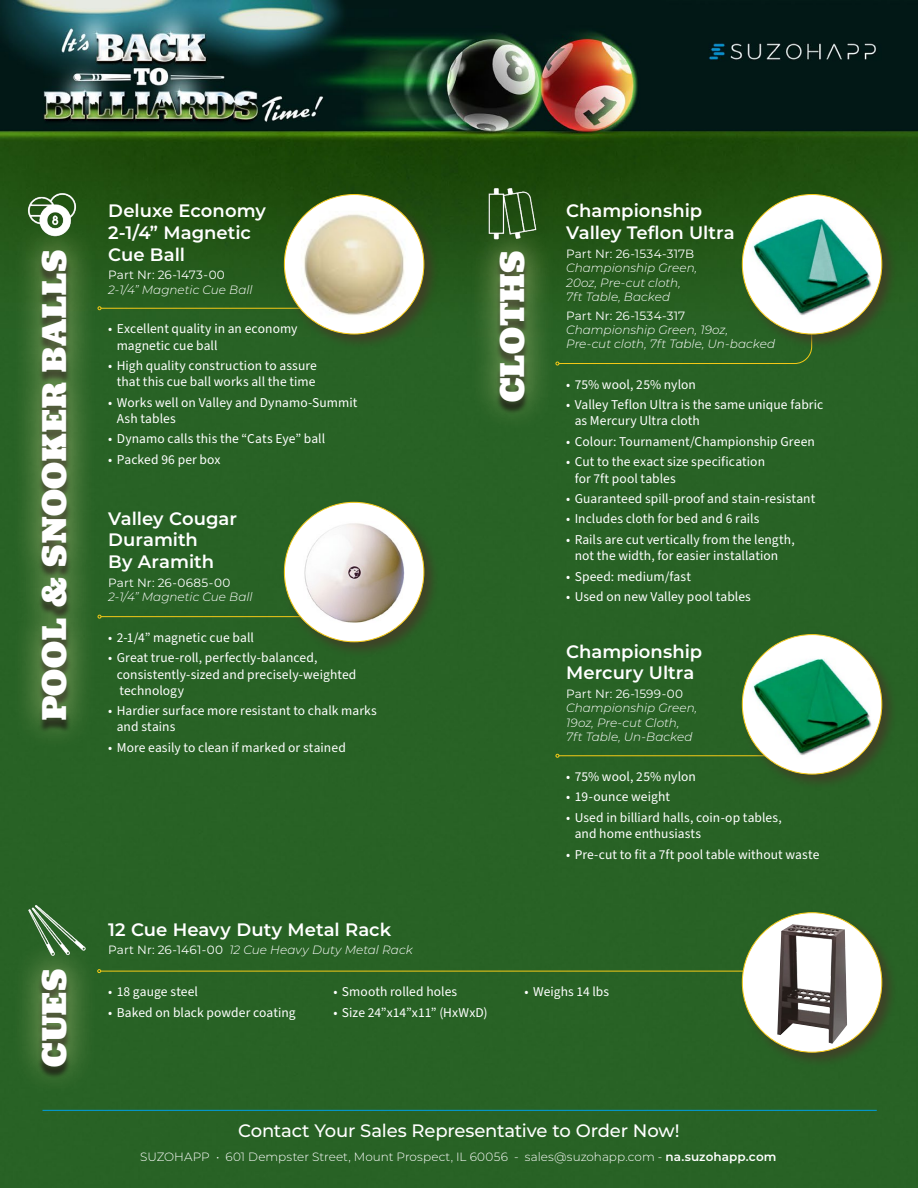
<style>
.page{position:relative;width:918px;height:1188px;background:#fff}
.page>*{position:absolute;margin:0;border:0;box-sizing:border-box;transform-origin:0 0}
.t1{font:900 36px "Jubilat";letter-spacing:.025em;color:#fff}
.t2{font:600 18px/21.6px "Montserrat";color:#fff}
.t3{font:500 18px "Montserrat";letter-spacing:-.01em;color:#fff}
.t4{font:13.5px/16.2px "Source Sans Pro";letter-spacing:.005em;color:#fff}
.t5{font:italic 300 12px/14.4px "Montserrat";color:#fff}
.t6{font:300 12px "Montserrat";letter-spacing:.005em;color:#fff}
.t7{font:12px "Montserrat";letter-spacing:.005em;color:#fff}
.t8{font:12px "Montserrat";letter-spacing:.03em;color:#fff}
.s1{font-weight:400;font-style:normal}
.s2{font-weight:600}
</style>
<div class="page">
<img style="left:0;top:0;width:918px;height:1188px">
<hr style="left:43px;top:1110px;width:834px;height:1px;background:#009fe3">
<hr style="left:101px;top:308px;width:218px;height:1px;background:#f6ca17">
<svg style="left:98px;top:306px;width:3px;height:4px"></svg>
<div style="left:556px;top:298px;width:256px;height:67px;background:#286124"></div>
<hr style="left:559px;top:755px;width:272px;height:1px;background:#f6ca17">
<svg style="left:556px;top:754px;width:3px;height:4px"></svg>
<div style="left:11px;top:221px;width:86px;height:529px;background:#fbf6b1;opacity:.75"></div>
<div style="left:469px;top:221px;width:86px;height:211px;background:#fbf6b1;opacity:.75"></div>
<div style="left:281px;top:192px;width:159px;height:158px;background:#463828;opacity:.75"></div>
<div style="left:284px;top:195px;width:140px;height:139px;background:#fff;border-radius:50%"></div>
<img style="left:301px;top:211px;width:106px;height:107px">
<div style="left:739px;top:192px;width:159px;height:158px;background:#463828;opacity:.75"></div>
<svg style="left:742px;top:195px;width:140px;height:139px"></svg>
<img style="left:749px;top:201px;width:126px;height:126px">
<div style="left:739px;top:632px;width:159px;height:158px;background:#463828;opacity:.75"></div>
<svg style="left:742px;top:635px;width:140px;height:139px"></svg>
<img style="left:749px;top:641px;width:126px;height:126px">
<hr style="left:101px;top:616px;width:215px;height:1px;background:#f6ca17">
<svg style="left:98px;top:615px;width:3px;height:4px"></svg>
<img style="left:15px;top:185px;width:75px;height:59px">
<img style="left:484px;top:185px;width:57px;height:57px">
<hr style="left:101px;top:971px;width:651px;height:1px;background:#f6ca17">
<svg style="left:98px;top:969px;width:3px;height:4px"></svg>
<div style="left:11px;top:939px;width:87px;height:157px;background:#fbf6b1;opacity:.75"></div>
<img style="left:22px;top:898px;width:69px;height:63px">
<div style="left:739px;top:910px;width:159px;height:158px;background:#463828;opacity:.75"></div>
<div style="left:742px;top:913px;width:140px;height:139px;background:#fff;border-radius:50%"></div>
<div style="left:281px;top:499px;width:159px;height:159px;background:#463828;opacity:.75"></div>
<div style="left:284px;top:502px;width:140px;height:140px;background:#fff;border-radius:50%"></div>
<img style="left:303px;top:521px;width:102px;height:102px">
<img style="left:777px;top:924px;width:70px;height:120px">
<h2 class="t2" style="left:108px;top:199px;width:159px">Deluxe Economy<br>2-1/4” Magnetic<br>Cue Ball</h2>
<p class="t7" style="left:108px;top:267px;width:118px">Part Nr: 26-1473-00</p>
<p class="t5" style="left:108px;top:282px;width:146px">2-1/4” Magnetic Cue Ball</p>
<h1 class="t1" style="left:31px;top:720px;width:472px;rotate:-90deg">POOL &amp; SNOOKER BALLS</h1>
<h1 class="t1" style="left:489px;top:402px;width:153px;rotate:-90deg">CLOTHS</h1>
<p class="t4" style="left:117px;top:321px;width:182px;text-indent:-9px">• Excellent quality in an economy magnetic cue ball</p>
<p class="t4" style="left:108px;top:358px;width:210px;text-align:center">• High quality construction to assure that this cue ball works all the time</p>
<p class="t4" style="left:117px;top:395px;width:242px;text-indent:-9px">• Works well on Valley and Dynamo-Summit<br>Ash tables</p>
<p class="t4" style="left:108px;top:431px;width:218px">• Dynamo calls this the “Cats Eye” ball</p>
<p class="t4" style="left:108px;top:452px;width:114px">• Packed 96 per box</p>
<h2 class="t2" style="left:108px;top:507px;width:130px">Valley Cougar<br>Duramith<br>By Aramith</h2>
<p class="t8" style="left:108px;top:574px;width:124px">Part Nr: 26-0685-00</p>
<p class="t5" style="left:108px;top:589px;width:146px">2-1/4” Magnetic Cue Ball</p>
<p class="t4" style="left:108px;top:630px;width:147px">• 2-1/4” magnetic cue ball</p>
<p class="t4" style="left:117px;top:650px;width:241px;text-indent:-9px">• Great true-roll, perfectly-balanced, consistently-sized and precisely-weighted technology</p>
<p class="t4" style="left:117px;top:703px;width:262px;text-indent:-9px">• Hardier surface more resistant to chalk marks and stains</p>
<p class="t4" style="left:108px;top:740px;width:239px">• More easily to clean if marked or stained</p>
<h2 class="t2" style="left:566px;top:199px;width:170px">Championship<br>Valley Teflon Ultra</h2>
<p class="t7" style="left:566px;top:245px;width:130px">Part Nr: 26-1534-317B</p>
<p class="t5" style="left:566px;top:260px;width:133px">Championship Green,<br>20oz, Pre-cut cloth,<br>7ft Table, Backed</p>
<p class="t7" style="left:566px;top:307px;width:121px">Part Nr: 26-1534-317</p>
<p class="t5" style="left:566px;top:322px;width:211px">Championship Green, 19oz,<br>Pre-cut cloth, 7ft Table, Un-backed</p>
<p class="t4" style="left:566px;top:377px;width:131px">• 75% wool, 25% nylon</p>
<p class="t4" style="left:575px;top:397px;width:250px;text-indent:-9px">• Valley Teflon Ultra is the same unique fabric as Mercury Ultra cloth</p>
<p class="t4" style="left:566px;top:434px;width:250px">• Colour: Tournament/Championship Green</p>
<p class="t4" style="left:575px;top:454px;width:192px;text-indent:-9px">• Cut to the exact size specification for 7ft pool tables</p>
<p class="t4" style="left:566px;top:491px;width:251px">• Guaranteed spill-proof and stain-resistant</p>
<p class="t4" style="left:566px;top:511px;width:195px">• Includes cloth for bed and 6 rails</p>
<p class="t4" style="left:566px;top:532px;width:230px;text-align:center">• Rails are cut vertically from the length, not the width, for easier installation</p>
<p class="t4" style="left:566px;top:568px;width:126px">• Speed: medium/fast</p>
<p class="t4" style="left:566px;top:589px;width:186px">• Used on new Valley pool tables</p>
<h2 class="t2" style="left:566px;top:640px;width:137px">Championship<br>Mercury Ultra</h2>
<p class="t7" style="left:566px;top:685px;width:118px">Part Nr: 26-1599-00</p>
<p class="t5" style="left:566px;top:700px;width:133px">Championship Green,<br>19oz, Pre-cut Cloth,<br>7ft Table, Un-Backed</p>
<p class="t4" style="left:566px;top:769px;width:131px">• 75% wool, 25% nylon</p>
<p class="t4" style="left:566px;top:789px;width:105px">• 19-ounce weight</p>
<p class="t4" style="left:575px;top:810px;width:209px;text-indent:-9px">• Used in billiard halls, coin-op tables, and home enthusiasts</p>
<p class="t4" style="left:566px;top:846px;width:255px">• Pre-cut to fit a 7ft pool table without waste</p>
<h1 class="t1" style="left:31px;top:1067px;width:100px;rotate:-90deg">CUES</h1>
<h2 class="t2" style="left:108px;top:918px;width:284px">12 Cue Heavy Duty Metal Rack</h2>
<p class="t5" style="left:108px;top:942px;width:306px"><span class="s1">Part Nr: 26-1461-00</span> 12 Cue Heavy Duty Metal Rack</p>
<p class="t4" style="left:108px;top:984px;width:91px">• 18 gauge steel</p>
<p class="t4" style="left:108px;top:1005px;width:189px">• Baked on black powder coating</p>
<p class="t4" style="left:333px;top:984px;width:125px">• Smooth rolled holes</p>
<p class="t4" style="left:333px;top:1005px;width:156px">• Size 24”x14”x11” (HxWxD)</p>
<p class="t4" style="left:525px;top:984px;width:86px">• Weighs 14 lbs</p>
<h2 class="t3" style="left:238px;top:1118px;width:443px">Contact Your Sales Representative to Order Now!</h2>
<p class="t6" style="left:140px;top:1148px;width:638px">SUZOHAPP • 601 Dempster Street, Mount Prospect, IL 60056 - sales@suzohapp.com - <span class="s2">na.suzohapp.com</span></p>
</div>
